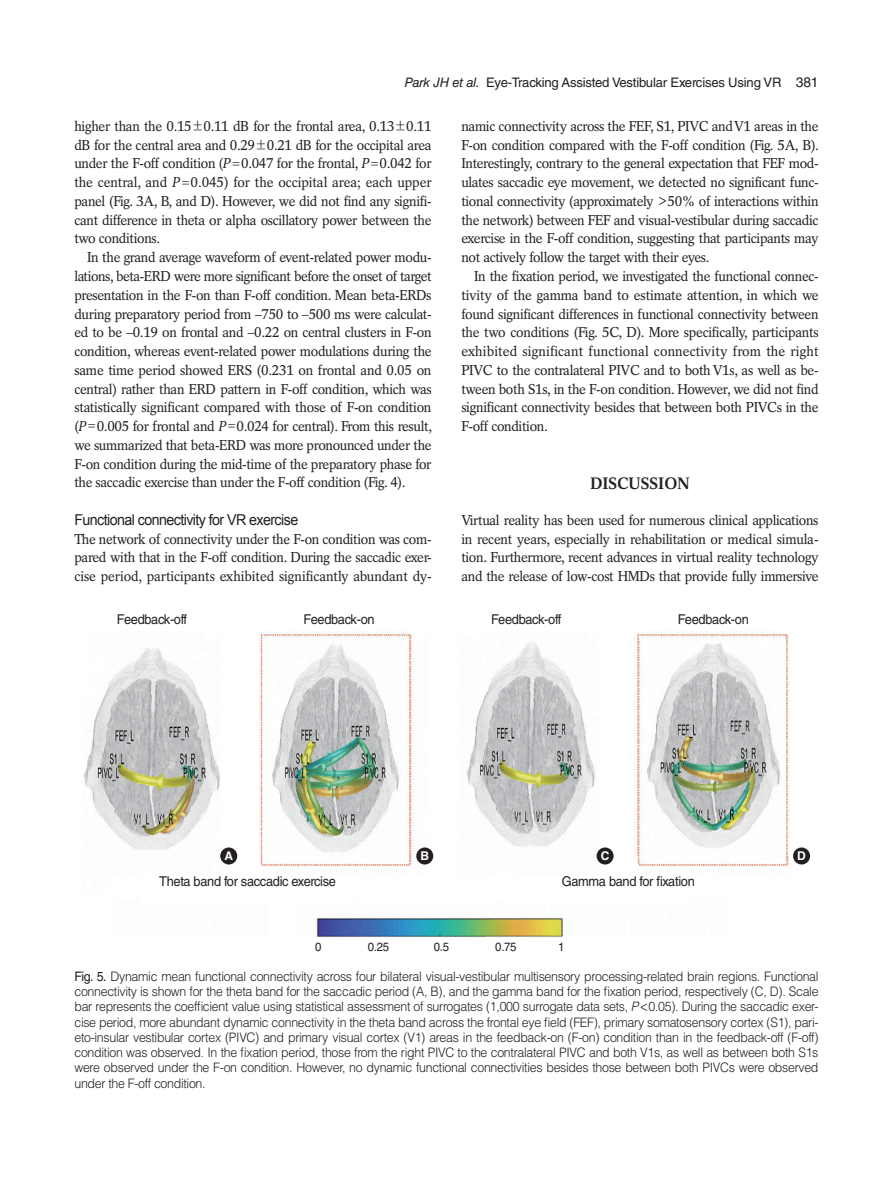
<style>
.page{position:relative;width:893px;height:1191px;background:#fff}
.page>*{position:absolute;margin:0;border:0;box-sizing:border-box;transform-origin:0 0}
.본문_대제목{font:700 16.5px "Rotation LT Std";color:#231f20;scale:.95 1}
.본문_중제목{font:15px "Arial";letter-spacing:-.04em;color:#231f20;scale:.95 1}
.본문_0{font:14.25px/18.8px "Rotation LT Std";letter-spacing:-.025em;color:#231f20;text-align:justify;scale:.95 1}
.본문{font:14.25px/18.8px "Rotation LT Std";letter-spacing:-.025em;color:#231f20;text-align:justify;scale:.95 1}
.그림_지문9pt{font:13.5px "Helvetica LT Std";letter-spacing:-.025em;color:#231f20;scale:.95 1}
.표_그림_설명{font:300 13.05px/15.3px "Helvetica LT Std";letter-spacing:-.025em;color:#231f20;text-align:justify;scale:.95 1}
.t1{font:13.05px "Helvetica LT Std";letter-spacing:-.015em;color:#231f20}
.그림_지문8pt{font:12px "Helvetica LT Std";color:#231f20;scale:.95 1}
.t2{font:700 12px "Helvetica LT Std";color:#fff}
.s1{font-style:italic}
.s2{font-size:13.8px}
.s3{font-family:"Dotum"}
.s4{font-weight:400}
.s5{font-family:"Dotum";font-weight:400}
</style>
<div class="page">
<img style="left:84px;top:631px;width:706px;height:306px">
<div style="left:220px;top:847px;width:17px;height:17px;background:#231f20;border-radius:50%"></div>
<div style="left:416px;top:847px;width:17px;height:17px;background:#231f20;border-radius:50%"></div>
<div style="left:597px;top:847px;width:17px;height:17px;background:#231f20;border-radius:50%"></div>
<div style="left:793px;top:847px;width:17px;height:17px;background:#231f20;border-radius:50%"></div>
<p class="t1" style="left:405px;top:75px;width:415px"><span class="s1">Park JH et al.</span> Eye-Tracking Assisted Vestibular Exercises Using VR <span class="s2">381</span></p>
<p class="본문_0" style="left:74px;top:117px;width:378px">higher than the 0.15<span class="s3">±</span>0.11 dB for the frontal area, 0.13<span class="s3">±</span>0.11 dB for the central area and 0.29<span class="s3">±</span>0.21 dB for the occipital area under the F-off condition (<span class="s1">P</span><span class="s3">=</span>0.047 for the frontal, <span class="s1">P</span><span class="s3">=</span>0.042 for the central, and <span class="s1">P</span><span class="s3">=</span>0.045) for the occipital area; each upper panel (Fig. 3A, B, and D). However, we did not find any signifi&shy;cant difference in theta or alpha oscillatory power between the two conditions.</p>
<p class="본문" style="left:74px;top:248px;width:378px;text-indent:13px">In the grand average waveform of event-related power modu&shy;lations, beta-ERD were more significant before the onset of target presentation in the F-on than F-off condition. Mean beta-ERDs during preparatory period from –750 to –500 ms were calculat&shy;ed to be –0.19 on frontal and –0.22 on central clusters in F-on condition, whereas event-related power modulations during the same time period showed ERS (0.231 on frontal and 0.05 on central) rather than ERD pattern in F-off condition, which was statistically significant compared with those of F-on condition (<span class="s1">P</span><span class="s3">=</span>0.005 for frontal and <span class="s1">P</span><span class="s3">=</span>0.024 for central). From this result, we summarized that beta-ERD was more pronounced under the F-on condition during the mid-time of the preparatory phase for the saccadic exercise than under the F-off condition (Fig. 4).</p>
<p class="본문_중제목" style="left:74px;top:510px;width:237px">Functional connectivity for VR exercise</p>
<p class="본문_0" style="left:74px;top:529px;width:377px">The network of connectivity under the F-on condition was com&shy;pared with that in the F-off condition. During the saccadic exer&shy;cise period, participants exhibited significantly abundant dy-</p>
<p class="본문_0" style="left:461px;top:117px;width:378px">namic connectivity across the FEF, S1, PIVC and V1 areas in the F-on condition compared with the F-off condition (Fig. 5A, B).<br>Interestingly, contrary to the general expectation that FEF mod&shy;ulates saccadic eye movement, we detected no significant func&shy;tional connectivity (approximately <span class="s3">&gt;</span>50% of interactions within the network) between FEF and visual-vestibular during saccadic exercise in the F-off condition, suggesting that participants may not actively follow the target with their eyes.</p>
<p class="본문" style="left:461px;top:267px;width:378px;text-indent:13px">In the fixation period, we investigated the functional connec&shy;tivity of the gamma band to estimate attention, in which we found significant differences in functional connectivity between the two conditions (Fig. 5C, D). More specifically, participants exhibited significant functional connectivity from the right PIVC to the contralateral PIVC and to both V1s, as well as be&shy;tween both S1s, in the F-on condition. However, we did not find significant connectivity besides that between both PIVCs in the F-off condition.</p>
<p class="본문_대제목" style="left:590px;top:474px;width:106px">DISCUSSION</p>
<p class="본문_0" style="left:461px;top:510px;width:377px">Virtual reality has been used for numerous clinical applications in recent years, especially in rehabilitation or medical simula&shy;tion. Furthermore, recent advances in virtual reality technology and the release of low-cost HMDs that provide fully immersive</p>
<p class="그림_지문9pt" style="left:117px;top:611px;width:75px">Feedback-off</p>
<p class="그림_지문9pt" style="left:304px;top:611px;width:76px">Feedback-on</p>
<p class="그림_지문9pt" style="left:491px;top:611px;width:75px">Feedback-off</p>
<p class="그림_지문9pt" style="left:678px;top:611px;width:76px">Feedback-on</p>
<p class="t2" style="left:224px;top:848px;width:10px">A</p>
<p class="t2" style="left:420px;top:848px;width:10px">B</p>
<p class="t2" style="left:601px;top:848px;width:10px">C</p>
<p class="t2" style="left:797px;top:848px;width:10px">D</p>
<p class="그림_지문9pt" style="left:159px;top:873px;width:188px">Theta band for saccadic exercise</p>
<p class="그림_지문9pt" style="left:562px;top:873px;width:142px">Gamma band for fixation</p>
<p class="그림_지문8pt" style="left:315px;top:939px;width:8px">0</p>
<p class="그림_지문8pt" style="left:368px;top:939px;width:24px">0.25</p>
<p class="그림_지문8pt" style="left:434px;top:939px;width:18px">0.5</p>
<p class="그림_지문8pt" style="left:495px;top:939px;width:24px">0.75</p>
<p class="그림_지문8pt" style="left:558px;top:939px;width:8px">1</p>
<p class="표_그림_설명" style="left:74px;top:968px;width:785px"><span class="s4">Fig. 5.</span> Dynamic mean functional connectivity across four bilateral visual-vestibular multisensory processing-related brain regions. Functional connectivity is shown for the theta band for the saccadic period (A, B), and the gamma band for the fixation period, respectively (C, D). Scale bar represents the coefficient value using statistical assessment of surrogates (1,000 surrogate data sets, <span class="s1">P</span><span class="s5">&lt;</span>0.05). During the saccadic exer&shy;cise period, more abundant dynamic connectivity in the theta band across the frontal eye field (FEF), primary somatosensory cortex (S1), pari&shy;eto-insular vestibular cortex (PIVC) and primary visual cortex (V1) areas in the feedback-on (F-on) condition than in the feedback-off (F-off) condition was observed. In the fixation period, those from the right PIVC to the contralateral PIVC and both V1s, as well as between both S1s were observed under the F-on condition. However, no dynamic functional connectivities besides those between both PIVCs were observed under the F-off condition.</p>
</div>
